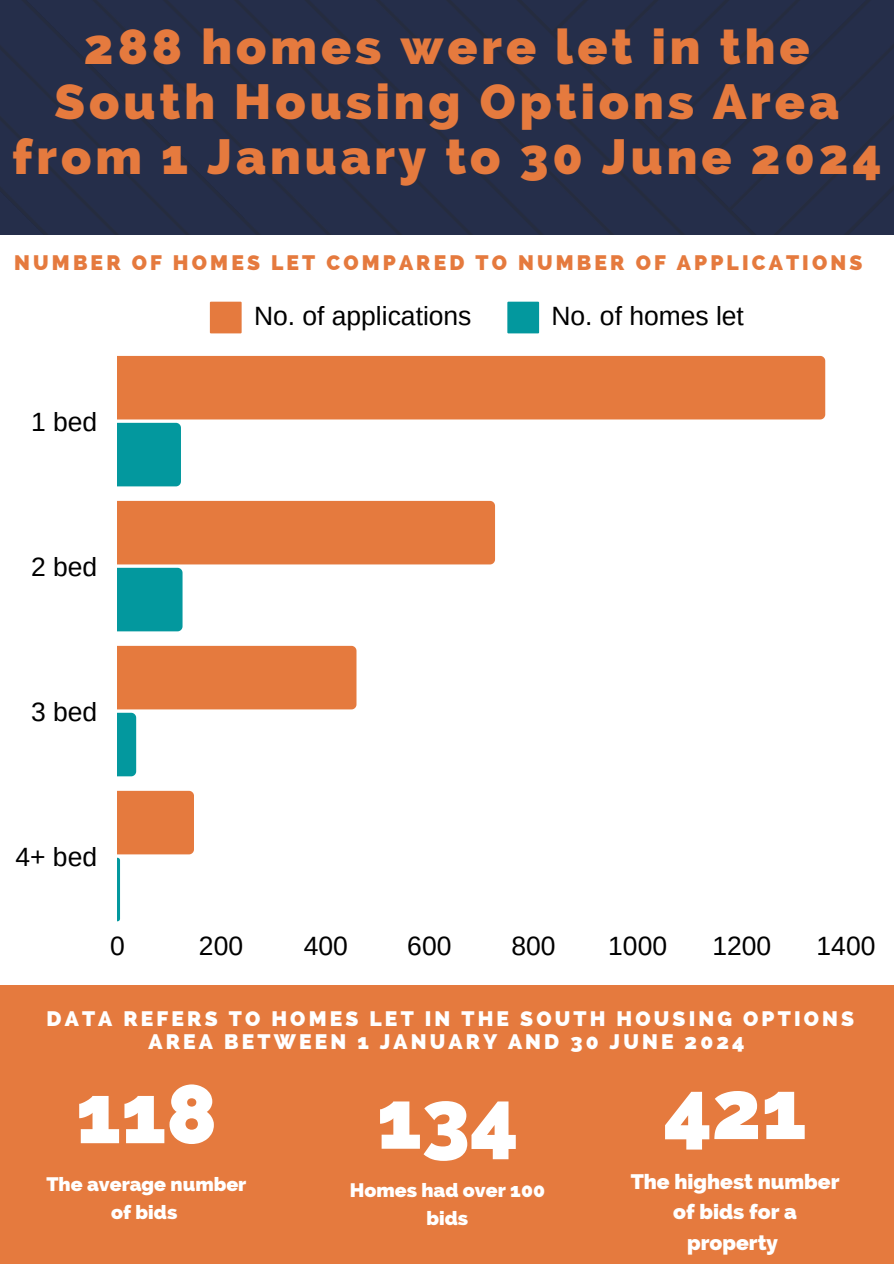
<style>
.page{position:relative;width:894px;height:1264px;background:#fff}
.page>*{position:absolute;margin:0;border:0;box-sizing:border-box;transform-origin:0 0}
.t1{font:800 82.65px "Raleway";color:#fff}
.t2{font:800 49.5px/55.2px "Raleway";letter-spacing:.08em;color:#e57a3e;text-align:center}
.t3{font:26.4px "Arimo";color:#000}
.t4{font:800 21px/23.7px "Raleway";letter-spacing:.15em;color:#fff;text-align:center}
.t5{font:800 21px "Raleway";letter-spacing:.15em;color:#e57a3e}
.t6{font:800 21px/30.5px "Raleway";color:#fff;text-align:center}
.t7{font:800 19.5px/28.2px "Raleway";color:#fff;text-align:center}
</style>
<div class="page">
<div style="left:0;top:0;width:893px;height:235px;background:#252e4a"></div>
<div style="left:0;top:985px;width:893px;height:278px;background:#e57a3e"></div>
<svg style="left:210px;top:302px;width:31px;height:31px"></svg>
<svg style="left:507px;top:302px;width:32px;height:31px"></svg>
<svg style="left:117px;top:356px;width:708px;height:130px"></svg>
<svg style="left:117px;top:501px;width:378px;height:130px"></svg>
<svg style="left:117px;top:646px;width:239px;height:130px"></svg>
<svg style="left:117px;top:790px;width:77px;height:131px"></svg>
<h2 class="t2" style="left:12px;top:19px;width:870px">288 homes were let in the<br>South Housing Options Area from 1 January to 30 June 2024</h2>
<h1 class="t5" style="left:14px;top:250px;width:849px">NUMBER OF HOMES LET COMPARED TO NUMBER OF APPLICATIONS</h1>
<p class="t3" style="left:31px;top:407px;width:68px">1 bed</p>
<p class="t3" style="left:31px;top:552px;width:68px">2 bed</p>
<p class="t3" style="left:31px;top:696px;width:68px">3 bed</p>
<p class="t3" style="left:254px;top:301px;width:219px">No. of applications</p>
<p class="t3" style="left:551px;top:301px;width:194px">No. of homes let</p>
<p class="t3" style="left:15px;top:841px;width:83px">4+ bed</p>
<p class="t3" style="left:110px;top:930px;width:16px">0</p>
<p class="t3" style="left:199px;top:930px;width:46px">200</p>
<p class="t3" style="left:303px;top:930px;width:46px">400</p>
<p class="t3" style="left:407px;top:930px;width:46px">600</p>
<p class="t3" style="left:511px;top:930px;width:46px">800</p>
<p class="t3" style="left:608px;top:930px;width:60px">1000</p>
<p class="t3" style="left:712px;top:930px;width:60px">1200</p>
<p class="t3" style="left:816px;top:930px;width:60px">1400</p>
<p class="t4" style="left:47px;top:1006px;width:809px">DATA REFERS TO HOMES LET IN THE SOUTH HOUSING OPTIONS<br>AREA BETWEEN 1 JANUARY AND 30 JUNE 2024</p>
<p class="t1" style="left:76px;top:1065px;width:143px">118</p>
<h3 class="t7" style="left:46px;top:1170px;width:201px">The average number of bids</h3>
<h1 class="t1" style="left:376px;top:1070px;width:143px">134</h1>
<p class="t7" style="left:350px;top:1175px;width:196px">Homes had over 100 bids</p>
<p class="t1" style="left:663px;top:1061px;width:145px">421</p>
<h3 class="t6" style="left:630px;top:1166px;width:210px">The highest number of bids for a property</h3>
</div>
